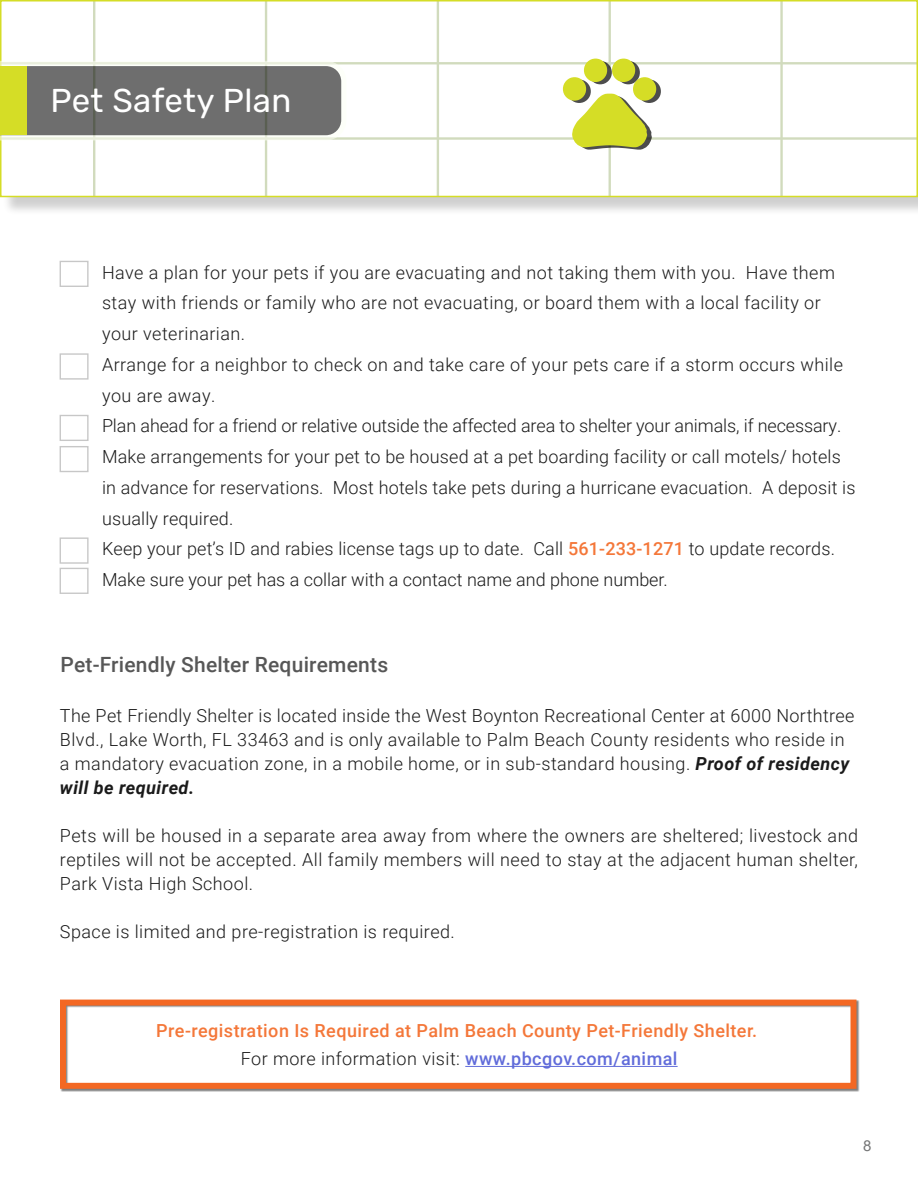
<style>
.page{position:relative;width:918px;height:1188px;background:#fff}
.page>*{position:absolute;margin:0;border:0;box-sizing:border-box;transform-origin:0 0}
.t1{font:33px "Rubik";letter-spacing:.01em;color:#fff}
.t2{font:500 21px "Roboto";letter-spacing:.01em;color:#575757}
.t3{font:300 18px/24px "Roboto";letter-spacing:.02em;color:#1a1a1a}
.t4{font:300 18px/30.8px "Roboto";color:#1a1a1a}
.t5{font:300 18px "Roboto";letter-spacing:-.005em;color:#1a1a1a}
.t6{font:500 18px "Roboto";letter-spacing:.025em;color:#f47739}
.t7{font:15px "Arial";color:#747576}
.s1{font-weight:500;color:#f47739}
.s2{font-weight:700;font-style:italic}
.s3{font-weight:500;color:#616cda}
</style>
<div class="page">
<div style="left:2px;top:2px;width:916px;height:214px;background:#000;opacity:.19"></div>
<div style="left:1px;top:1px;width:916px;height:195px;background:#fff"></div>
<hr style="left:1px;top:137px;width:916px;height:3px;background:#d1dbbd">
<hr style="left:1px;top:62px;width:916px;height:2px;background:#d1dbbd">
<hr style="left:780px;top:1px;width:3px;height:195px;background:#d1dbbd">
<hr style="left:609px;top:1px;width:2px;height:195px;background:#d1dbbd">
<hr style="left:437px;top:1px;width:2px;height:195px;background:#d1dbbd">
<hr style="left:265px;top:1px;width:2px;height:195px;background:#d1dbbd">
<hr style="left:93px;top:1px;width:2px;height:195px;background:#d1dbbd">
<div style="left:0;top:0;width:918px;height:197px;border:2px solid #d5dd26"></div>
<svg style="left:0;top:61px;width:346px;height:79px;background:#818280"></svg>
<div style="left:0;top:66px;width:27px;height:69px;background:#d5dd26"></div>
<div style="left:60px;top:261px;width:29px;height:26px;border:1px solid #c7c7c7"></div>
<div style="left:60px;top:568px;width:29px;height:26px;border:1px solid #c7c7c7"></div>
<div style="left:60px;top:353px;width:29px;height:27px;border:1px solid #c7c7c7"></div>
<div style="left:60px;top:415px;width:29px;height:26px;border:1px solid #c7c7c7"></div>
<div style="left:60px;top:446px;width:29px;height:26px;border:1px solid #c7c7c7"></div>
<div style="left:60px;top:537px;width:29px;height:27px;border:1px solid #c7c7c7"></div>
<div style="left:60px;top:1000px;width:796px;height:89px;border:6px solid #f36823"></div>
<hr style="left:465px;top:1066px;width:213px;height:1px;background:#616cda">
<svg style="left:563px;top:57px;width:98px;height:93px"></svg>
<h2 class="t1" style="left:50px;top:82px;width:242px">Pet Safety Plan</h2>
<p class="t3" style="left:102px;top:260px;width:734px">Have a plan for your pets if you are evacuating and not taking them with you. Have them</p>
<p class="t3" style="left:102px;top:287px;width:720px;line-height:30.8px">stay with friends or family who are not evacuating, or board them with a local facility or your veterinarian.</p>
<p class="t3" style="left:102px;top:352px;width:743px">Arrange for a neighbor to check on and take care of your pets care if a storm occurs while</p>
<p class="t3" style="left:102px;top:383px;width:115px">you are away.</p>
<p class="t5" style="left:102px;top:413px;width:741px">Plan ahead for a friend or relative outside the affected area to shelter your animals, if necessary.</p>
<p class="t3" style="left:102px;top:444px;width:740px">Make arrangements for your pet to be housed at a pet boarding facility or call motels/ hotels</p>
<p class="t3" style="left:102px;top:471px;width:755px;line-height:30.8px">in advance for reservations. Most hotels take pets during a hurricane evacuation. A deposit is usually required.</p>
<p class="t4" style="left:102px;top:533px;width:735px">Keep your pet’s ID and rabies license tags up to date. Call <span class="s1">561-233-1271</span> to update records.<br>Make sure your pet has a collar with a contact name and phone number.</p>
<h3 class="t2" style="left:60px;top:649px;width:329px">Pet-Friendly Shelter Requirements</h3>
<p class="t3" style="left:60px;top:703px;width:796px">The Pet Friendly Shelter is located inside the West Boynton Recreational Center at 6000 Northtree Blvd., Lake Worth, FL 33463 and is only available to Palm Beach County residents who reside in a mandatory evacuation zone, in a mobile home, or in sub-standard housing. <span class="s2">Proof of residency will be required.</span></p>
<p class="t3" style="left:60px;top:823px;width:800px;text-align:justify">Pets will be housed in a separate area away from where the owners are sheltered; livestock and reptiles will not be accepted. All family members will need to stay at the adjacent human shelter, Park Vista High School.</p>
<p class="t3" style="left:60px;top:919px;width:396px">Space is limited and pre-registration is required.</p>
<p class="t6" style="left:156px;top:1018px;width:603px">Pre-registration Is Required at Palm Beach County Pet-Friendly Shelter.</p>
<p class="t3" style="left:241px;top:1046px;width:438px">For more information visit: <span class="s3">www.pbcgov.com/animal</span></p>
<p class="t7" style="left:863px;top:1135px;width:10px">8</p>
</div>
